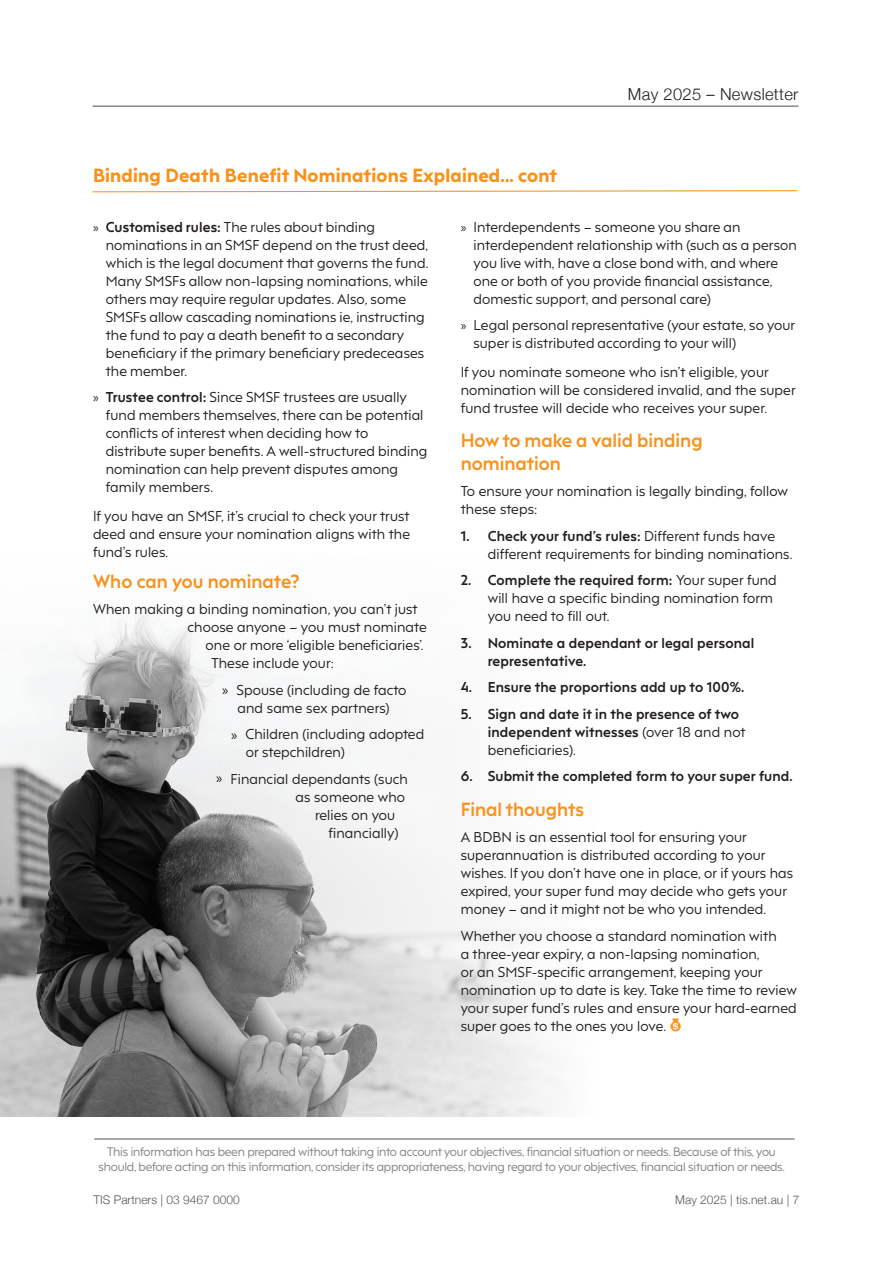
<style>
.page{position:relative;width:893px;height:1263px;background:#fff}
.page>*{position:absolute;margin:0;border:0;box-sizing:border-box;transform-origin:0 0}
.t1{font:700 18px/22.5px "F37 Hooj";color:#f7931d}
.t2{font:800 18px "F37 Hooj";letter-spacing:.01em;color:#f7931d}
.t3{font:300 16.5px "Helvetica Neue";letter-spacing:.02em;color:#231f20}
.t4{font:13.5px/18px "F37 Hooj";letter-spacing:.01em;color:#231f20}
.t5{font:700 13.5px/18px "F37 Hooj";letter-spacing:.01em;color:#231f20}
.t6{font:300 12px "Helvetica Neue";color:#57585a}
.t7{font:11.7px/15px "F37 Hooj";letter-spacing:-.02em;color:#808285;text-align:center}
.s1{font-family:"Myriad Pro"}
.s2{font-weight:700}
.s3{font-family:"Myriad Pro";font-size:14.85px}
.s4{font-weight:400}
.s5{font-family:"Modern Pictograms";font-size:19.5px;color:#f7931d}
</style>
<div class="page">
<hr style="left:93px;top:106px;width:705px;height:1px;background:#231f20">
<img style="left:0;top:610px;width:552px;height:507px">
<hr style="left:94px;top:1138px;width:701px;height:1px;background:#231f20">
<svg style="left:92px;top:190px;width:706px;height:3px"></svg>
<h1 class="t2" style="left:93px;top:160px;width:466px">Binding Death Benefit Nominations Explained... cont</h1>
<p class="t3" style="left:628px;top:81px;width:172px">May 2025 – Newsletter</p>
<p class="t4" style="left:106px;top:216px;width:324px;text-indent:-13px"><span class="s1">»</span> <span class="s2">Customised rules:</span> The rules about binding nominations in an SMSF depend on the trust deed, which is the legal document that governs the fund.<br>Many SMSFs allow non-lapsing nominations, while others may require regular updates. Also, some SMSFs allow cascading nominations ie, instructing the fund to pay a death benefit to a secondary beneficiary if the primary beneficiary predeceases the member.</p>
<p class="t4" style="left:106px;top:387px;width:323px;text-indent:-13px"><span class="s1">»</span> <span class="s2">Trustee control:</span> Since SMSF trustees are usually fund members themselves, there can be potential conflicts of interest when deciding how to distribute super benefits. A well-structured binding nomination can help prevent disputes among family members.</p>
<p class="t4" style="left:93px;top:505px;width:318px;text-align:justify">If you have an SMSF, it’s crucial to check your trust deed and ensure your nomination aligns with the fund’s rules.</p>
<h1 class="t1" style="left:93px;top:568px;width:208px">Who can you nominate?</h1>
<p class="t4" style="left:93px;top:599px;width:326px">When making a binding nomination, you can’t just</p>
<p class="t4" style="left:188px;top:617px;width:241px">choose anyone – you must nominate</p>
<p class="t4" style="left:205px;top:635px;width:220px">one or more ‘eligible beneficiaries’.</p>
<p class="t4" style="left:211px;top:653px;width:124px">These include your:</p>
<p class="t4" style="left:222px;top:679px;width:186px;text-align:center"><span class="s3">»</span> Spouse (including de facto and same sex partners)</p>
<p class="t4" style="left:246px;top:724px;width:180px;text-indent:-15px"><span class="s3">»</span> Children (including adopted or stepchildren)</p>
<p class="t4" style="left:216px;top:768px;width:193px"><span class="s3">»</span> Financial dependants (such</p>
<p class="t4" style="left:296px;top:786px;width:111px">as someone who</p>
<p class="t4" style="left:315px;top:804px;width:82px">relies on you</p>
<p class="t4" style="left:328px;top:822px;width:72px">financially)</p>
<p class="t4" style="left:473px;top:216px;width:325px;text-indent:-13px"><span class="s1">»</span> Interdependents – someone you share an interdependent relationship with (such as a person you live with, have a close bond with, and where one or both of you provide financial assistance, domestic support, and personal care)</p>
<p class="t4" style="left:473px;top:315px;width:323px;text-indent:-13px"><span class="s1">»</span> Legal personal representative (your estate, so your super is distributed according to your will)</p>
<p class="t4" style="left:461px;top:361px;width:336px">If you nominate someone who isn’t eligible, your nomination will be considered invalid, and the super fund trustee will decide who receives your super.</p>
<h1 class="t1" style="left:461px;top:427px;width:243px">How to make a valid binding nomination</h1>
<p class="t4" style="left:461px;top:481px;width:329px">To ensure your nomination is legally binding, follow these steps:</p>
<p class="t4" style="left:488px;top:525px;width:306px;text-indent:-27px"><span class="s2">1. Check your fund’s rules:</span> Different funds have different requirements for binding nominations.</p>
<p class="t4" style="left:488px;top:570px;width:291px;text-indent:-27px"><span class="s2">2. Complete the required form:</span> Your super fund will have a specific binding nomination form you need to fill out.</p>
<p class="t5" style="left:488px;top:632px;width:268px;text-indent:-27px">3. Nominate a dependant or legal personal representative.</p>
<p class="t5" style="left:461px;top:677px;width:285px">4. Ensure the proportions add up to 100%.</p>
<p class="t5" style="left:488px;top:703px;width:259px;text-indent:-27px">5. Sign and date it in the presence of two independent witnesses <span class="s4">(over 18 and not beneficiaries).</span></p>
<p class="t5" style="left:461px;top:766px;width:333px">6. Submit the completed form to your super fund.</p>
<h1 class="t1" style="left:461px;top:796px;width:125px">Final thoughts</h1>
<p class="t4" style="left:461px;top:827px;width:334px">A BDBN is an essential tool for ensuring your superannuation is distributed according to your wishes. If you don’t have one in place, or if yours has expired, your super fund may decide who gets your money – and it might not be who you intended.</p>
<p class="t4" style="left:461px;top:925px;width:338px">Whether you choose a standard nomination with<br>a three-year expiry, a non-lapsing nomination,<br>or an SMSF-specific arrangement, keeping your nomination up to date is key. Take the time to review your super fund’s rules and ensure your hard-earned super goes to the ones you love. <span class="s5">$</span></p>
<p class="t7" style="left:99px;top:1143px;width:688px">This information has been prepared without taking into account your objectives, financial situation or needs. Because of this, you should, before acting on this information, consider its appropriateness, having regard to your objectives, financial situation or needs.</p>
<p class="t6" style="left:94px;top:1190px;width:148px">TIS Partners | 03 9467 0000</p>
<p class="t6" style="left:675px;top:1190px;width:126px">May 2025 | tis.net.au | 7</p>
</div>
